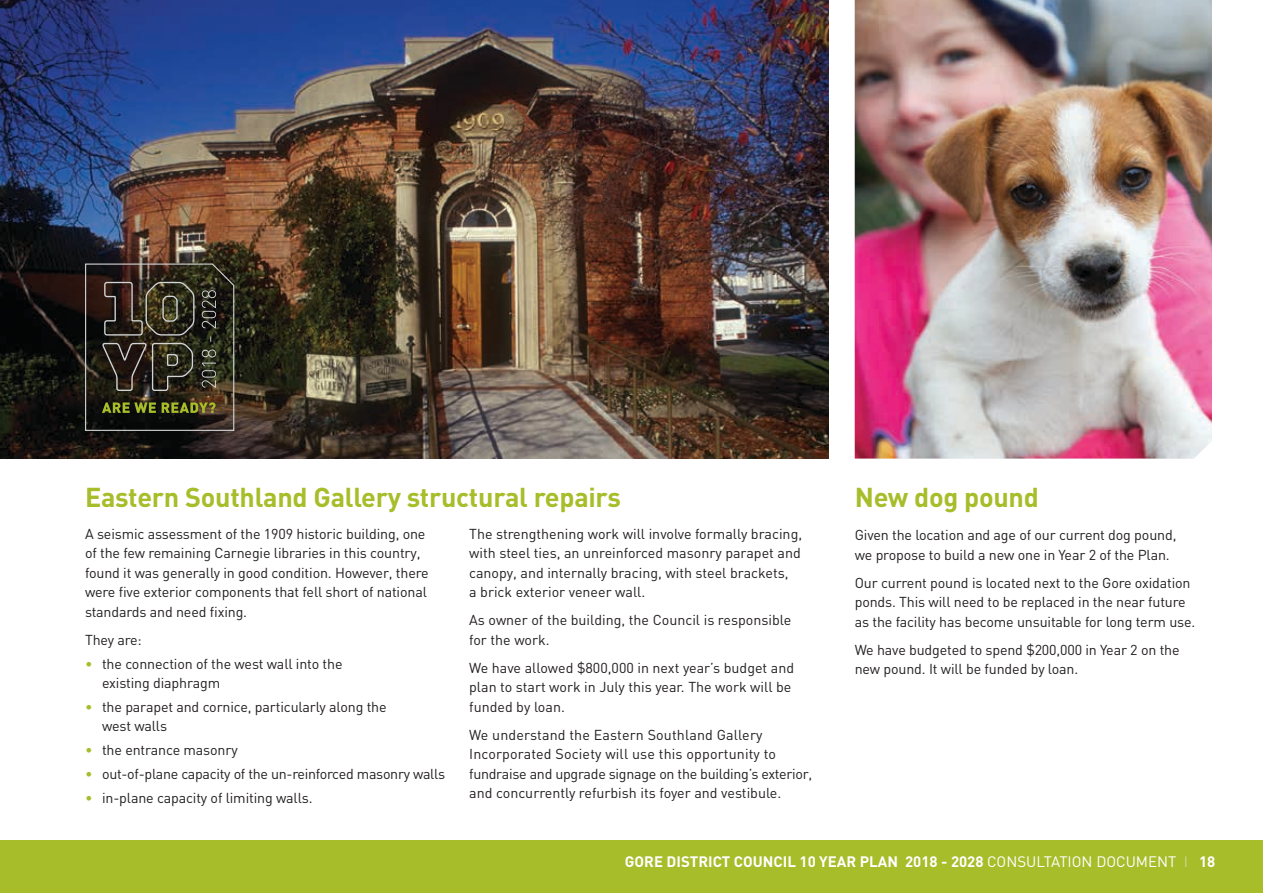
<style>
.page{position:relative;width:1263px;height:893px;background:#fff}
.page>*{position:absolute;margin:0;border:0;box-sizing:border-box;transform-origin:0 0}
.t1{font:700 27px "DIN";letter-spacing:-.01em;color:#a7bd29}
.t2{font:700 15px "DIN";color:#fff}
.t3{font:14.25px/19.5px "DIN";letter-spacing:-.01em;color:#231f20}
.s1{color:#a7bd29}
.s2{font-weight:400}
.s3{font-weight:400;color:#ced991}
</style>
<div class="page">
<div style="left:0;top:841px;width:1263px;height:52px;background:#a7bd29"></div>
<img style="left:855px;top:0;width:357px;height:459px">
<img style="left:0;top:0;width:828px;height:459px">
<svg style="left:84px;top:262px;width:151px;height:169px;background:#363124"></svg>
<h1 class="t1" style="left:85px;top:480px;width:537px">Eastern Southland Gallery structural repairs</h1>
<h1 class="t1" style="left:855px;top:480px;width:186px">New dog pound</h1>
<p class="t3" style="left:85px;top:524px;width:345px">A seismic assessment of the 1909 historic building, one of the few remaining Carnegie libraries in this country, found it was generally in good condition. However, there were five exterior components that fell short of national standards and need fixing.</p>
<p class="t3" style="left:85px;top:630px;width:58px">They are:</p>
<p class="t3" style="left:102px;top:653px;width:242px;text-indent:-17px"><span class="s1">•</span> the connection of the west wall into the existing diaphragm</p>
<p class="t3" style="left:102px;top:697px;width:286px;text-indent:-17px"><span class="s1">•</span> the parapet and cornice, particularly along the west walls</p>
<p class="t3" style="left:85px;top:740px;width:154px"><span class="s1">•</span> the entrance masonry</p>
<p class="t3" style="left:85px;top:764px;width:362px"><span class="s1">•</span> out-of-plane capacity of the un-reinforced masonry walls</p>
<p class="t3" style="left:85px;top:787px;width:229px"><span class="s1">•</span> in-plane capacity of limiting walls.</p>
<p class="t3" style="left:469px;top:524px;width:334px">The strengthening work will involve formally bracing, with steel ties, an unreinforced masonry parapet and canopy, and internally bracing, with steel brackets,<br>a brick exterior veneer wall.</p>
<p class="t3" style="left:469px;top:610px;width:324px">As owner of the building, the Council is responsible for the work.</p>
<p class="t3" style="left:469px;top:658px;width:326px">We have allowed $800,000 in next year’s budget and plan to start work in July this year. The work will be funded by loan.</p>
<p class="t3" style="left:469px;top:725px;width:345px">We understand the Eastern Southland Gallery Incorporated Society will use this opportunity to fundraise and upgrade signage on the building’s exterior, and concurrently refurbish its foyer and vestibule.</p>
<p class="t3" style="left:855px;top:525px;width:323px">Given the location and age of our current dog pound, we propose to build a new one in Year 2 of the Plan.</p>
<p class="t3" style="left:855px;top:573px;width:342px">Our current pound is located next to the Gore oxidation ponds. This will need to be replaced in the near future as the facility has become unsuitable for long term use.</p>
<p class="t3" style="left:855px;top:640px;width:326px">We have budgeted to spend $200,000 in Year 2 on the new pound. It will be funded by loan.</p>
<p class="t2" style="left:625px;top:852px;width:592px">GORE DISTRICT COUNCIL 10 YEAR PLAN 2018 - 2028 <span class="s2">CONSULTATION DOCUMENT</span> <span class="s3">I</span> 18</p>
</div>
